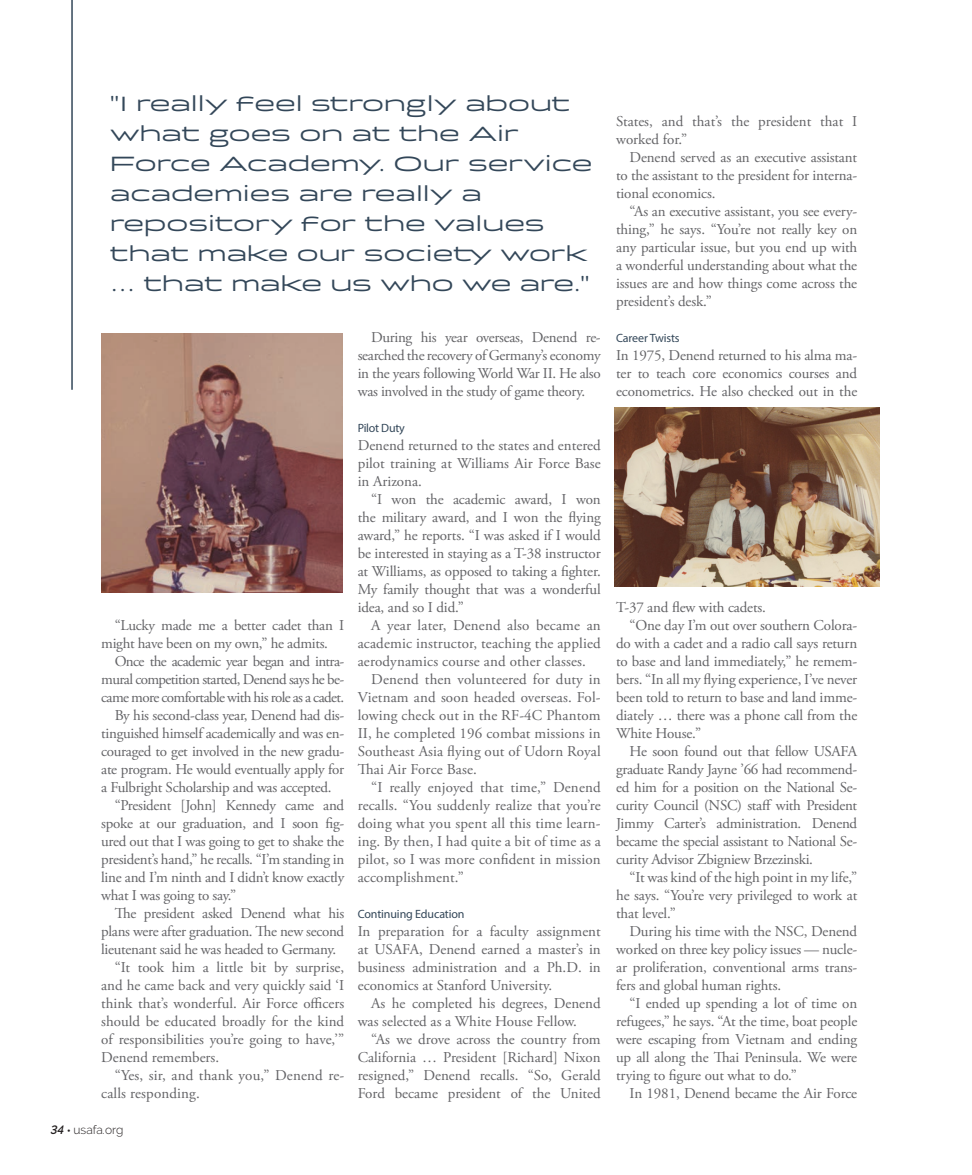
<style>
.page{position:relative;width:972px;height:1175px;background:#fff}
.page>*{position:absolute;margin:0;border:0;box-sizing:border-box;transform-origin:0 0}
.t1{font:21px/30px "Briller";color:#334759}
.t2{font:15px/18px "Adobe Garamond Pro";letter-spacing:-.01em;color:#636366;text-align:justify}
.t3{font:15px/18px "Adobe Garamond Pro";letter-spacing:.01em;color:#636366}
.t4{font:12px "Myriad Pro";letter-spacing:-.01em;color:#334759}
.t5{font:300 12px "Raleway";color:#231f20}
.s1{font-weight:600;font-style:italic}
.s2{font-family:"Avenir";font-weight:900}
</style>
<div class="page">
<hr style="left:71px;top:0;width:2px;height:390px;background:#334759">
<img style="left:101px;top:333px;width:242px;height:260px">
<img style="left:614px;top:407px;width:266px;height:179px">
<p class="t1" style="left:110px;top:88px;width:484px">"I really feel strongly about what goes on at the Air<br>Force Academy. Our service academies are really a repository for the values that make our society work … that make us who we are."</p>
<p class="t2" style="left:101px;top:617px;width:245px;text-indent:14px">“Lucky made me a better cadet than I might have been on my own,” he admits.</p>
<p class="t2" style="left:101px;top:653px;width:245px;text-indent:14px">Once the academic year began and intra&shy;mural competition started, Denend says he be&shy;came more comfortable with his role as a cadet.</p>
<p class="t2" style="left:101px;top:707px;width:244px;text-indent:14px">By his second-class year, Denend had dis&shy;tinguished himself academically and was en&shy;couraged to get involved in the new gradu&shy;ate program. He would eventually apply for a Fulbright Scholarship and was accepted.</p>
<p class="t2" style="left:101px;top:797px;width:245px;text-indent:14px">“President [John] Kennedy came and spoke at our graduation, and I soon fig&shy;ured out that I was going to get to shake the president’s hand,” he recalls. “I’m standing in line and I’m ninth and I didn’t know exactly what I was going to say.”</p>
<p class="t2" style="left:101px;top:905px;width:244px;text-indent:14px">The president asked Denend what his plans were after graduation. The new second lieutenant said he was headed to Germany.</p>
<p class="t2" style="left:101px;top:959px;width:245px;text-indent:14px">“It took him a little bit by surprise, and he came back and very quickly said ‘I think that’s wonderful. Air Force officers should be educated broadly for the kind of responsibilities you’re going to have,’” Denend remembers.</p>
<p class="t3" style="left:101px;top:1067px;width:244px;text-indent:14px">“Yes, sir, and thank you,” Denend re&shy;calls responding.</p>
<p class="t5" style="left:51px;top:1123px;width:74px"><span class="s1">34</span> <span class="s2">·</span> usafa.org</p>
<p class="t2" style="left:358px;top:329px;width:245px;text-indent:14px">During his year overseas, Denend re&shy;searched the recovery of Germany’s economy in the years following World War II. He also was involved in the study of game theory.</p>
<p class="t4" style="left:358px;top:421px;width:49px">Pilot Duty</p>
<p class="t2" style="left:358px;top:437px;width:244px">Denend returned to the states and entered pilot training at Williams Air Force Base in Arizona.</p>
<p class="t2" style="left:358px;top:491px;width:245px;text-indent:14px">“I won the academic award, I won the military award, and I won the flying award,” he reports. “I was asked if I would be interested in staying as a T-38 instructor at Williams, as opposed to taking a fighter.<br>My family thought that was a wonderful idea, and so I did.”</p>
<p class="t2" style="left:358px;top:617px;width:245px;text-indent:14px">A year later, Denend also became an academic instructor, teaching the applied aerodynamics course and other classes.</p>
<p class="t2" style="left:358px;top:671px;width:245px;text-indent:14px">Denend then volunteered for duty in Vietnam and soon headed overseas. Fol&shy;lowing check out in the RF-4C Phantom II, he completed 196 combat missions in Southeast Asia flying out of Udorn Royal Thai Air Force Base.</p>
<p class="t2" style="left:358px;top:779px;width:245px;text-indent:14px">“I really enjoyed that time,” Denend recalls. “You suddenly realize that you’re doing what you spent all this time learn&shy;ing. By then, I had quite a bit of time as a pilot, so I was more confident in mission accomplishment.”</p>
<p class="t4" style="left:358px;top:907px;width:108px">Continuing Education</p>
<p class="t2" style="left:358px;top:923px;width:245px">In preparation for a faculty assignment at USAFA, Denend earned a master’s in business administration and a Ph.D. in economics at Stanford University.</p>
<p class="t2" style="left:358px;top:995px;width:244px;text-indent:14px">As he completed his degrees, Denend was selected as a White House Fellow.</p>
<p class="t2" style="left:358px;top:1031px;width:245px;text-indent:14px">“As we drove across the country from California … President [Richard] Nixon resigned,” Denend recalls. “So, Gerald Ford became president of the United</p>
<p class="t2" style="left:616px;top:113px;width:243px">States, and that’s the president that I worked for.”</p>
<p class="t2" style="left:616px;top:149px;width:243px;text-indent:14px">Denend served as an executive assistant to the assistant to the president for interna&shy;tional economics.</p>
<p class="t2" style="left:616px;top:203px;width:243px;text-indent:14px">“As an executive assistant, you see every&shy;thing,” he says. “You’re not really key on any particular issue, but you end up with a wonderful understanding about what the issues are and how things come across the president’s desk.”</p>
<p class="t4" style="left:616px;top:331px;width:65px">Career Twists</p>
<p class="t2" style="left:616px;top:347px;width:243px">In 1975, Denend returned to his alma ma&shy;ter to teach core economics courses and econometrics. He also checked out in the</p>
<p class="t2" style="left:616px;top:599px;width:151px">T-37 and flew with cadets.</p>
<p class="t2" style="left:616px;top:617px;width:243px;text-indent:14px">“One day I’m out over southern Colora&shy;do with a cadet and a radio call says return to base and land immediately,” he remem&shy;bers. “In all my flying experience, I’ve never been told to return to base and land imme&shy;diately … there was a phone call from the White House.”</p>
<p class="t2" style="left:616px;top:743px;width:243px;text-indent:14px">He soon found out that fellow USAFA graduate Randy Jayne ’66 had recommend&shy;ed him for a position on the National Se&shy;curity Council (NSC) staff with President Jimmy Carter’s administration. Denend became the special assistant to National Se&shy;curity Advisor Zbigniew Brzezinski.</p>
<p class="t2" style="left:616px;top:869px;width:243px;text-indent:14px">“It was kind of the high point in my life,” he says. “You’re very privileged to work at that level.”</p>
<p class="t2" style="left:616px;top:923px;width:243px;text-indent:14px">During his time with the NSC, Denend worked on three key policy issues — nucle&shy;ar proliferation, conventional arms trans&shy;fers and global human rights.</p>
<p class="t2" style="left:616px;top:995px;width:243px;text-indent:14px">“I ended up spending a lot of time on refugees,” he says. “At the time, boat people were escaping from Vietnam and ending up all along the Thai Peninsula. We were trying to figure out what to do.”</p>
<p class="t2" style="left:630px;top:1085px;width:229px">In 1981, Denend became the Air Force</p>
</div>
